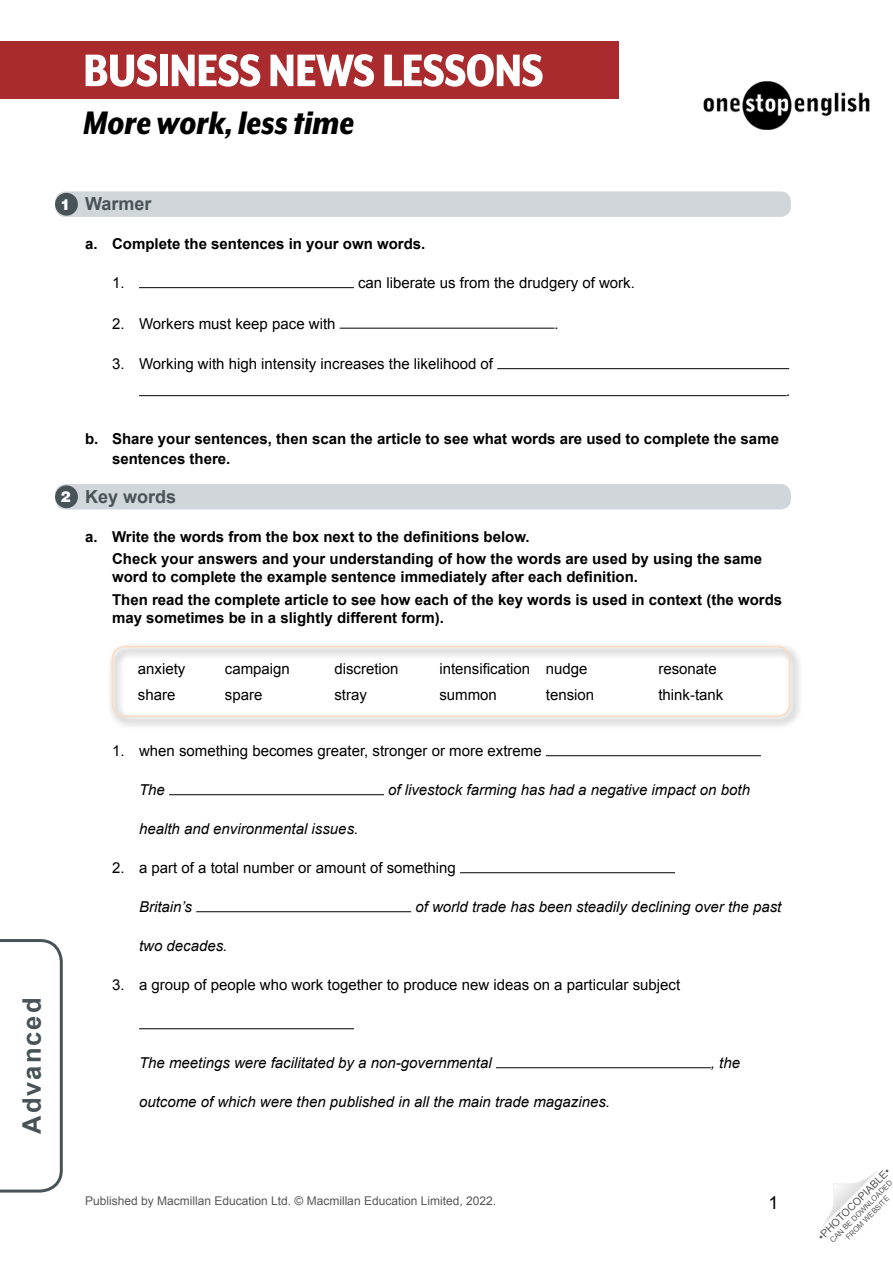
<style>
.page{position:relative;width:893px;height:1263px;background:#fff}
.page>*{position:absolute;margin:0;border:0;box-sizing:border-box;transform-origin:0 0}
.t1{font:800 52.5px "Mr Eaves XL Mod Nar OT";letter-spacing:-.015em;color:#fff}
.t2{font:italic 800 37.5px "Mr Eaves XL Mod Nar OT";color:#000}
.t3{font:700 25.5px "Arial";letter-spacing:.08em;color:#485358}
.WS__Exercise_title{font:700 18px "Arial";color:#485358}
.t4{font:18px "Arial";color:#000}
.WS__Body_-_rubric_al{font:700 15px/18px "Arial";color:#000}
.WS__Word_Bank{font:15px "Arial";color:#000}
.t5{font:italic 15px "Arial";color:#000}
.Don_t_use_-_10t_numb{font:900 15px "Helvetica LT Std";color:#fff}
.t6{font:12px "Arial";color:#575756}
.t7{font:10.5px "Arial";color:#575756}
.t8{font:7.5px/9px "Arial";color:#575756;text-align:center}
</style>
<div class="page">
<svg style="left:822px;top:1171px;width:55px;height:55px"></svg>
<svg style="left:0;top:939px;width:63px;height:254px"></svg>
<div style="left:0;top:41px;width:619px;height:58px;background:#aa2b2e"></div>
<img style="left:703px;top:81px;width:167px;height:48px">
<div style="left:55px;top:484px;width:736px;height:25px;background:#d1d6da;border-radius:10px"></div>
<div style="left:55px;top:191px;width:736px;height:26px;background:#d1d6da;border-radius:10px"></div>
<hr style="left:139px;top:287px;width:215px;height:1px;background:#000">
<hr style="left:340px;top:328px;width:215px;height:1px;background:#000">
<hr style="left:497px;top:368px;width:292px;height:1px;background:#000">
<hr style="left:139px;top:395px;width:648px;height:1px;background:#000">
<div style="left:107px;top:642px;width:696px;height:87px;background:#000;opacity:.75"></div>
<div style="left:112px;top:646px;width:678px;height:71px;border:2px solid #fddcc1;border-radius:13px"></div>
<hr style="left:546px;top:755px;width:215px;height:1px;background:#000">
<hr style="left:169px;top:794px;width:215px;height:1px;background:#000">
<hr style="left:460px;top:872px;width:215px;height:1px;background:#000">
<hr style="left:196px;top:911px;width:215px;height:1px;background:#000">
<hr style="left:139px;top:1028px;width:215px;height:1px;background:#000">
<hr style="left:496px;top:1067px;width:215px;height:1px;background:#000">
<div style="left:55px;top:193px;width:23px;height:23px;background:#485358;border-radius:50%"></div>
<div style="left:55px;top:485px;width:23px;height:23px;background:#485358;border-radius:50%"></div>
<h1 class="t1" style="left:83px;top:42px;width:462px">BUSINESS NEWS LESSONS</h1>
<h2 class="t2" style="left:83px;top:103px;width:273px">More work, less time</h2>
<h3 class="t3" style="left:15px;top:1134px;width:138px;rotate:-90deg">Advanced</h3>
<p class="Don_t_use_-_10t_numb" style="left:61px;top:194px;width:12px">1</p>
<p class="WS__Exercise_title" style="left:85px;top:192px;width:68px">Warmer</p>
<p class="WS__Body_-_rubric_al" style="left:85px;top:235px;width:342px">a. Complete the sentences in your own words.</p>
<p class="WS__Word_Bank" style="left:112px;top:273px;width:14px">1.</p>
<p class="WS__Word_Bank" style="left:358px;top:273px;width:278px">can liberate us from the drudgery of work.</p>
<p class="WS__Word_Bank" style="left:112px;top:313px;width:225px">2. Workers must keep pace with</p>
<p class="WS__Word_Bank" style="left:555px;top:313px;width:6px">.</p>
<p class="WS__Word_Bank" style="left:112px;top:354px;width:383px">3. Working with high intensity increases the likelihood of</p>
<p class="WS__Word_Bank" style="left:786px;top:381px;width:6px">.</p>
<p class="Don_t_use_-_10t_numb" style="left:61px;top:487px;width:12px">2</p>
<p class="WS__Body_-_rubric_al" style="left:112px;top:429px;width:668px;line-height:19.5px;text-indent:-27px">b. Share your sentences, then scan the article to see what words are used to complete the same sentences there.</p>
<p class="WS__Exercise_title" style="left:85px;top:484px;width:93px">Key words</p>
<p class="WS__Body_-_rubric_al" style="left:85px;top:528px;width:446px">a. Write the words from the box next to the definitions below.</p>
<p class="WS__Body_-_rubric_al" style="left:112px;top:550px;width:652px">Check your answers and your understanding of how the words are used by using the same word to complete the example sentence immediately after each definition.</p>
<p class="WS__Body_-_rubric_al" style="left:112px;top:591px;width:672px">Then read the complete article to see how each of the key words is used in context (the words may sometimes be in a slightly different form).</p>
<p class="WS__Word_Bank" style="left:138px;top:658px;width:49px">anxiety</p>
<p class="WS__Word_Bank" style="left:225px;top:658px;width:67px">campaign</p>
<p class="WS__Word_Bank" style="left:334px;top:658px;width:66px">discretion</p>
<p class="WS__Word_Bank" style="left:439px;top:658px;width:150px">intensification nudge</p>
<p class="WS__Word_Bank" style="left:658px;top:658px;width:60px">resonate</p>
<p class="WS__Word_Bank" style="left:138px;top:685px;width:39px">share</p>
<p class="WS__Word_Bank" style="left:225px;top:685px;width:39px">spare</p>
<p class="WS__Word_Bank" style="left:334px;top:685px;width:34px">stray</p>
<p class="WS__Word_Bank" style="left:439px;top:685px;width:59px">summon</p>
<p class="WS__Word_Bank" style="left:546px;top:685px;width:50px">tension</p>
<p class="WS__Word_Bank" style="left:658px;top:685px;width:67px">think-tank</p>
<p class="WS__Word_Bank" style="left:112px;top:741px;width:431px">1. when something becomes greater, stronger or more extreme</p>
<p class="t5" style="left:139px;top:780px;width:27px">The</p>
<p class="t5" style="left:388px;top:780px;width:363px">of livestock farming has had a negative impact on both</p>
<p class="t5" style="left:139px;top:819px;width:221px">health and environmental issues.</p>
<p class="WS__Word_Bank" style="left:112px;top:858px;width:345px">2. a part of a total number or amount of something</p>
<p class="t5" style="left:139px;top:897px;width:55px">Britain’s</p>
<p class="t5" style="left:415px;top:897px;width:368px">of world trade has been steadily declining over the past</p>
<p class="t5" style="left:139px;top:936px;width:90px">two decades.</p>
<p class="WS__Word_Bank" style="left:112px;top:975px;width:570px">3. a group of people who work together to produce new ideas on a particular subject</p>
<p class="t5" style="left:139px;top:1053px;width:354px">The meetings were facilitated by a non-governmental</p>
<p class="t5" style="left:711px;top:1053px;width:31px">, the</p>
<p class="t5" style="left:139px;top:1092px;width:473px">outcome of which were then published in all the main trade magazines.</p>
<p class="t6" style="left:85px;top:1193px;width:413px">Published by Macmillan Education Ltd. © Macmillan Education Limited, 2022.</p>
<p class="t4" style="left:769px;top:1191px;width:12px">1</p>
<p class="t7" style="left:815px;top:1233px;width:99px;rotate:-45deg">•PHOTOCOPIABLE•</p>
<p class="t8" style="left:828px;top:1238px;width:86px;rotate:-45deg">CAN BE DOWNLOADED<br>FROM WEBSITE</p>
</div>
